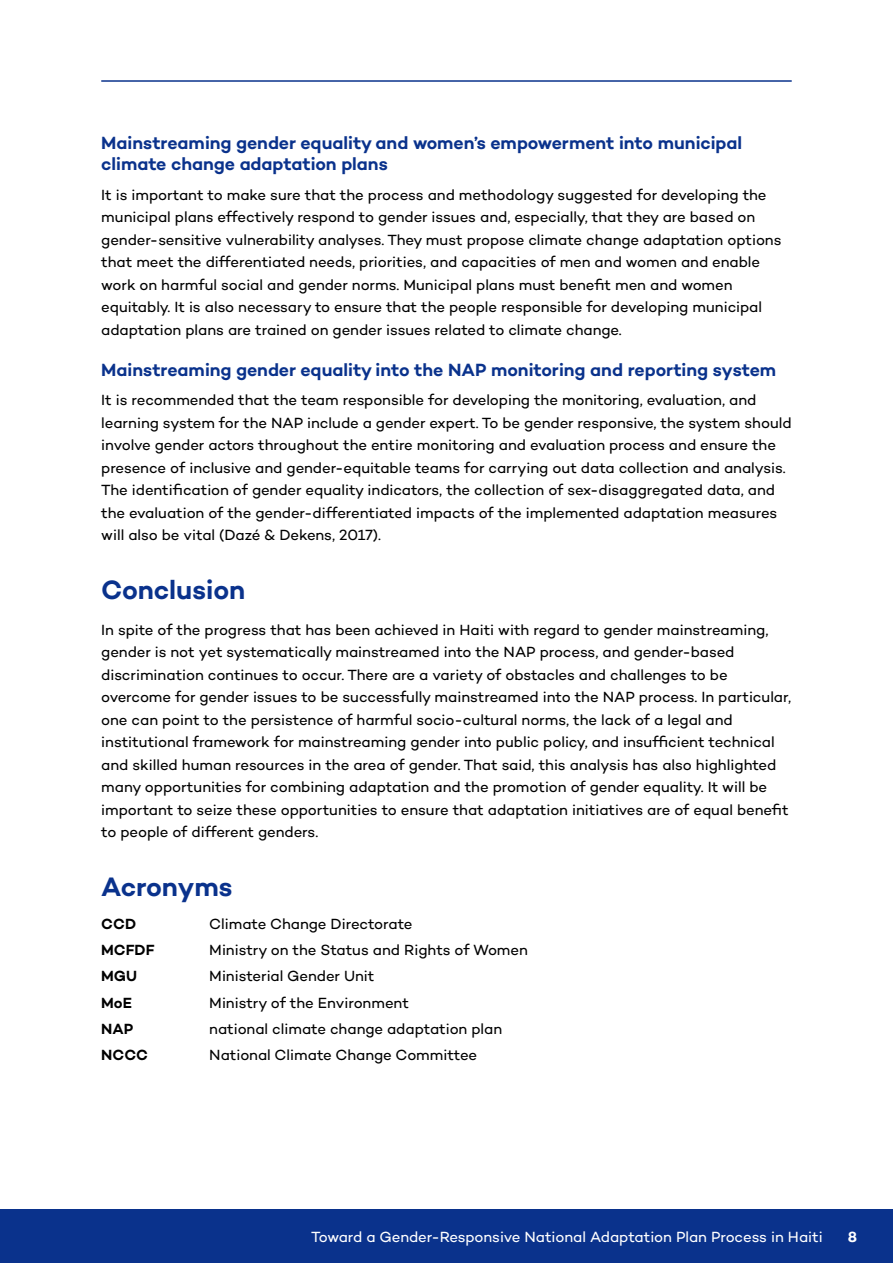
<style>
.page{position:relative;width:893px;height:1263px;background:#fff}
.page>*{position:absolute;margin:0;border:0;box-sizing:border-box;transform-origin:0 0}
.t1{font:600 27px "Campton";letter-spacing:-.01em;color:#0a328c}
.t2{font:600 18px/21px "Campton";letter-spacing:-.005em;color:#0a328c}
.Abbreviations{font:15px/22.5px "Campton";letter-spacing:-.005em;color:#000}
.t3{font:15px "Campton";letter-spacing:-.005em;color:#fff}
.Abbreviations-2{font:600 15px "Campton";color:#000}
.t4{font:600 15px "Campton";color:#fff}
</style>
<div class="page">
<hr style="left:101px;top:80px;width:691px;height:2px;background:#0a328c">
<div style="left:0;top:1209px;width:893px;height:54px;background:#0a328c"></div>
<h3 class="t2" style="left:101px;top:132px;width:642px">Mainstreaming gender equality and women’s empowerment into municipal climate change adaptation plans</h3>
<p class="Abbreviations" style="left:101px;top:183px;width:682px">It is important to make sure that the process and methodology suggested for developing the municipal plans effectively respond to gender issues and, especially, that they are based on gender-sensitive vulnerability analyses. They must propose climate change adaptation options that meet the differentiated needs, priorities, and capacities of men and women and enable work on harmful social and gender norms. Municipal plans must benefit men and women equitably. It is also necessary to ensure that the people responsible for developing municipal adaptation plans are trained on gender issues related to climate change.</p>
<h3 class="t2" style="left:101px;top:359px;width:676px">Mainstreaming gender equality into the NAP monitoring and reporting system</h3>
<p class="Abbreviations" style="left:101px;top:388px;width:692px">It is recommended that the team responsible for developing the monitoring, evaluation, and learning system for the NAP include a gender expert. To be gender responsive, the system should involve gender actors throughout the entire monitoring and evaluation process and ensure the presence of inclusive and gender-equitable teams for carrying out data collection and analysis.<br>The identification of gender equality indicators, the collection of sex-disaggregated data, and the evaluation of the gender-differentiated impacts of the implemented adaptation measures will also be vital (Dazé &amp; Dekens, 2017).</p>
<h1 class="t1" style="left:101px;top:572px;width:145px">Conclusion</h1>
<p class="Abbreviations" style="left:101px;top:618px;width:691px">In spite of the progress that has been achieved in Haiti with regard to gender mainstreaming, gender is not yet systematically mainstreamed into the NAP process, and gender-based discrimination continues to occur. There are a variety of obstacles and challenges to be overcome for gender issues to be successfully mainstreamed into the NAP process. In particular, one can point to the persistence of harmful socio-cultural norms, the lack of a legal and institutional framework for mainstreaming gender into public policy, and insufficient technical and skilled human resources in the area of gender. That said, this analysis has also highlighted many opportunities for combining adaptation and the promotion of gender equality. It will be important to seize these opportunities to ensure that adaptation initiatives are of equal benefit to people of different genders.</p>
<h1 class="t1" style="left:101px;top:869px;width:133px">Acronyms</h1>
<p class="Abbreviations-2" style="left:101px;top:914px;width:36px">CCD</p>
<p class="Abbreviations" style="left:209px;top:912px;width:205px">Climate Change Directorate</p>
<p class="Abbreviations-2" style="left:101px;top:940px;width:55px">MCFDF</p>
<p class="Abbreviations" style="left:209px;top:938px;width:320px">Ministry on the Status and Rights of Women</p>
<p class="Abbreviations-2" style="left:101px;top:966px;width:37px">MGU</p>
<p class="Abbreviations" style="left:209px;top:964px;width:167px">Ministerial Gender Unit</p>
<p class="Abbreviations-2" style="left:101px;top:993px;width:32px">MoE</p>
<p class="Abbreviations" style="left:209px;top:991px;width:201px">Ministry of the Environment</p>
<p class="Abbreviations-2" style="left:101px;top:1019px;width:33px">NAP</p>
<p class="Abbreviations" style="left:209px;top:1017px;width:294px">national climate change adaptation plan</p>
<p class="Abbreviations-2" style="left:101px;top:1045px;width:48px">NCCC</p>
<p class="Abbreviations" style="left:209px;top:1043px;width:270px">National Climate Change Committee</p>
<p class="t3" style="left:311px;top:1227px;width:513px">Toward a Gender-Responsive National Adaptation Plan Process in Haiti</p>
<p class="t4" style="left:848px;top:1227px;width:11px">8</p>
</div>
